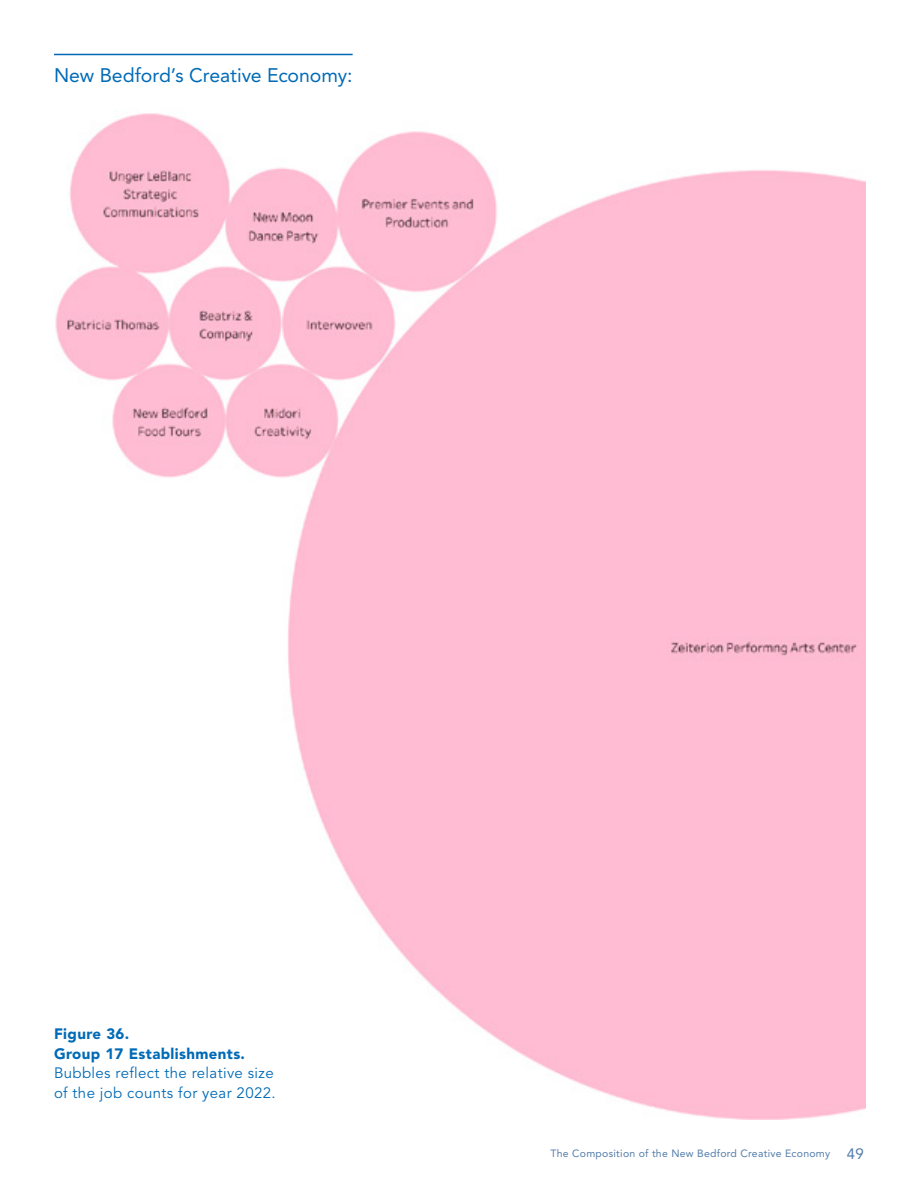
<style>
.page{position:relative;width:918px;height:1188px;background:#fff}
.page>*{position:absolute;margin:0;border:0;box-sizing:border-box;transform-origin:0 0}
.t1{font:19.5px "Avenir LT Std";letter-spacing:-.005em;color:#006ab6}
.t2{font:15px/19.5px "Avenir LT Std";letter-spacing:.025em;color:#006ab6}
.t3{font:900 15px/19.5px "Avenir LT Std";letter-spacing:.025em;color:#006ab6}
.t4{font:10.5px "Avenir LT Std";letter-spacing:.025em;color:#527ca9}
.s1{font-size:15px}
</style>
<div class="page">
<img style="left:55px;top:113px;width:811px;height:1006px">
<hr style="left:54px;top:54px;width:299px;height:1px;background:#006ab6">
<h1 class="t1" style="left:54px;top:64px;width:300px">New Bedford’s Creative Economy:</h1>
<p class="t3" style="left:54px;top:1024px;width:193px">Figure 36.<br>Group 17 Establishments.</p>
<p class="t2" style="left:54px;top:1064px;width:223px">Bubbles reflect the relative size of the job counts for year 2022.</p>
<p class="t4" style="left:551px;top:1148px;width:315px">The Composition of the New Bedford Creative Economy <span class="s1">49</span></p>
</div>
